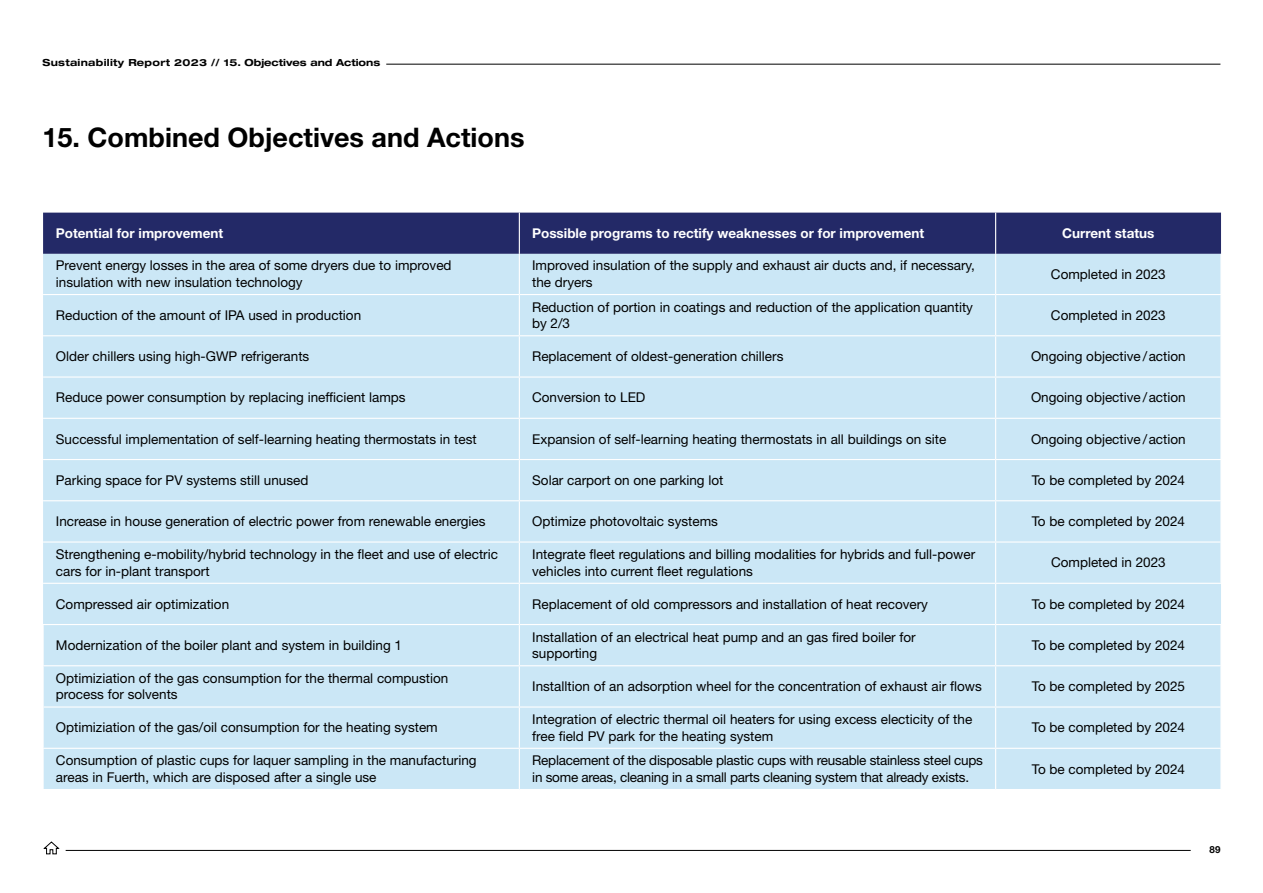
<style>
.page{position:relative;width:1263px;height:893px;background:#fff}
.page>*{position:absolute;margin:0;border:0;box-sizing:border-box;transform-origin:0 0}
.t1{font:700 27px "Helvetica Neue LT Std";color:#000}
.t2{font:13.5px/16.5px "Helvetica Neue LT Std";color:#000}
.t3{font:13.5px/16.5px "Helvetica Neue LT Std";letter-spacing:-.02em;color:#000}
.t4{font:700 13.5px "Helvetica Neue LT Std";color:#fff}
.t5{font:700 expanded 9.75px "Helvetica Neue LT Std";letter-spacing:.03em;color:#000}
.t6{font:700 9.75px "Helvetica Neue LT Std";color:#000}
</style>
<div class="page">
<div style="left:43px;top:213px;width:1178px;height:41px;background:#232967"></div>
<div style="left:43px;top:254px;width:1178px;height:535px;background:#cbe7f6"></div>
<hr style="left:519px;top:254px;width:1px;height:40px;background:#fff">
<hr style="left:996px;top:294px;width:225px;height:1px;background:#fff">
<hr style="left:996px;top:335px;width:225px;height:1px;background:#fff">
<hr style="left:996px;top:376px;width:225px;height:2px;background:#fff">
<hr style="left:996px;top:418px;width:225px;height:1px;background:#fff">
<hr style="left:996px;top:459px;width:225px;height:1px;background:#fff">
<hr style="left:996px;top:500px;width:225px;height:1px;background:#fff">
<hr style="left:996px;top:541px;width:225px;height:2px;background:#fff">
<hr style="left:43px;top:294px;width:476px;height:1px;background:#fff">
<hr style="left:519px;top:294px;width:477px;height:1px;background:#fff">
<hr style="left:519px;top:295px;width:1px;height:40px;background:#fff">
<hr style="left:43px;top:335px;width:476px;height:1px;background:#fff">
<hr style="left:519px;top:335px;width:477px;height:1px;background:#fff">
<hr style="left:519px;top:336px;width:1px;height:40px;background:#fff">
<hr style="left:43px;top:376px;width:476px;height:2px;background:#fff">
<hr style="left:519px;top:376px;width:477px;height:2px;background:#fff">
<hr style="left:519px;top:378px;width:1px;height:40px;background:#fff">
<hr style="left:43px;top:418px;width:476px;height:1px;background:#fff">
<hr style="left:519px;top:418px;width:477px;height:1px;background:#fff">
<hr style="left:519px;top:419px;width:1px;height:40px;background:#fff">
<hr style="left:43px;top:459px;width:476px;height:1px;background:#fff">
<hr style="left:519px;top:459px;width:477px;height:1px;background:#fff">
<hr style="left:519px;top:460px;width:1px;height:40px;background:#fff">
<hr style="left:43px;top:500px;width:476px;height:1px;background:#fff">
<hr style="left:519px;top:500px;width:477px;height:1px;background:#fff">
<hr style="left:519px;top:501px;width:1px;height:40px;background:#fff">
<hr style="left:43px;top:541px;width:476px;height:2px;background:#fff">
<hr style="left:519px;top:541px;width:477px;height:2px;background:#fff">
<hr style="left:519px;top:543px;width:1px;height:40px;background:#fff">
<hr style="left:519px;top:213px;width:1px;height:41px;background:#fff">
<hr style="left:995px;top:213px;width:1px;height:41px;background:#fff">
<hr style="left:43px;top:583px;width:476px;height:1px;background:#fff">
<hr style="left:519px;top:583px;width:477px;height:1px;background:#fff">
<hr style="left:995px;top:254px;width:1px;height:40px;background:#fff">
<hr style="left:1220px;top:254px;width:1px;height:40px;background:#fff">
<hr style="left:995px;top:295px;width:1px;height:40px;background:#fff">
<hr style="left:1220px;top:295px;width:1px;height:40px;background:#fff">
<hr style="left:995px;top:336px;width:1px;height:40px;background:#fff">
<hr style="left:1220px;top:336px;width:1px;height:40px;background:#fff">
<hr style="left:995px;top:378px;width:1px;height:40px;background:#fff">
<hr style="left:1220px;top:378px;width:1px;height:40px;background:#fff">
<hr style="left:995px;top:419px;width:1px;height:40px;background:#fff">
<hr style="left:1220px;top:419px;width:1px;height:40px;background:#fff">
<hr style="left:995px;top:460px;width:1px;height:40px;background:#fff">
<hr style="left:1220px;top:460px;width:1px;height:40px;background:#fff">
<hr style="left:995px;top:501px;width:1px;height:40px;background:#fff">
<hr style="left:1220px;top:501px;width:1px;height:40px;background:#fff">
<hr style="left:995px;top:543px;width:1px;height:40px;background:#fff">
<hr style="left:1220px;top:543px;width:1px;height:40px;background:#fff">
<hr style="left:996px;top:583px;width:225px;height:1px;background:#fff">
<hr style="left:519px;top:584px;width:1px;height:40px;background:#fff">
<hr style="left:995px;top:584px;width:1px;height:40px;background:#fff">
<hr style="left:43px;top:665px;width:476px;height:1px;background:#fff">
<hr style="left:519px;top:665px;width:477px;height:1px;background:#fff">
<hr style="left:996px;top:665px;width:225px;height:1px;background:#fff">
<hr style="left:43px;top:624px;width:476px;height:1px;background:#fff">
<hr style="left:43px;top:625px;width:1px;height:40px;background:#fff">
<hr style="left:519px;top:624px;width:477px;height:1px;background:#fff">
<hr style="left:519px;top:625px;width:1px;height:40px;background:#fff">
<hr style="left:996px;top:624px;width:225px;height:1px;background:#fff">
<hr style="left:995px;top:625px;width:1px;height:40px;background:#fff">
<hr style="left:1220px;top:625px;width:1px;height:40px;background:#fff">
<hr style="left:43px;top:666px;width:1px;height:40px;background:#fff">
<hr style="left:519px;top:666px;width:1px;height:40px;background:#fff">
<hr style="left:995px;top:666px;width:1px;height:40px;background:#fff">
<hr style="left:1220px;top:666px;width:1px;height:40px;background:#fff">
<hr style="left:43px;top:706px;width:476px;height:2px;background:#fff">
<hr style="left:43px;top:708px;width:1px;height:40px;background:#fff">
<hr style="left:519px;top:706px;width:477px;height:2px;background:#fff">
<hr style="left:519px;top:708px;width:1px;height:40px;background:#fff">
<hr style="left:996px;top:706px;width:225px;height:2px;background:#fff">
<hr style="left:995px;top:708px;width:1px;height:40px;background:#fff">
<hr style="left:1220px;top:708px;width:1px;height:40px;background:#fff">
<hr style="left:43px;top:748px;width:476px;height:1px;background:#fff">
<hr style="left:43px;top:749px;width:1px;height:40px;background:#fff">
<hr style="left:519px;top:748px;width:477px;height:1px;background:#fff">
<hr style="left:519px;top:749px;width:1px;height:40px;background:#fff">
<hr style="left:996px;top:748px;width:225px;height:1px;background:#fff">
<hr style="left:995px;top:749px;width:1px;height:40px;background:#fff">
<hr style="left:1220px;top:749px;width:1px;height:40px;background:#fff">
<hr style="left:386px;top:64px;width:834px;height:1px;background:#000">
<hr style="left:66px;top:850px;width:1125px;height:1px;background:#000">
<svg style="left:43px;top:841px;width:17px;height:14px"></svg>
<p class="t5" style="left:43px;top:57px;width:339px">Sustainability Report 2023 // 15. Objectives and Actions</p>
<h1 class="t1" style="left:43px;top:121px;width:483px">15. Combined Objectives and Actions</h1>
<p class="t4" style="left:56px;top:225px;width:169px">Potential for improvement</p>
<p class="t4" style="left:532px;top:225px;width:394px">Possible programs to rectify weaknesses or for improvement</p>
<p class="t4" style="left:1062px;top:225px;width:94px">Current status</p>
<p class="t2" style="left:56px;top:257px;width:397px">Prevent energy losses in the area of some dryers due to improved insulation with new insulation technology</p>
<p class="t2" style="left:532px;top:257px;width:444px">Improved insulation of the supply and exhaust air ducts and, if necessary, the dryers</p>
<p class="t2" style="left:1051px;top:265px;width:116px">Completed in 2023</p>
<p class="t2" style="left:56px;top:307px;width:307px">Reduction of the amount of IPA used in production</p>
<p class="t2" style="left:532px;top:298px;width:442px">Reduction of portion in coatings and reduction of the application quantity by 2/3</p>
<p class="t2" style="left:1051px;top:307px;width:116px">Completed in 2023</p>
<p class="t2" style="left:56px;top:348px;width:255px">Older chillers using high-GWP refrigerants</p>
<p class="t2" style="left:532px;top:348px;width:253px">Replacement of oldest-generation chillers</p>
<p class="t2" style="left:1031px;top:348px;width:156px">Ongoing objective /action</p>
<p class="t2" style="left:56px;top:389px;width:351px">Reduce power consumption by replacing inefficient lamps</p>
<p class="t2" style="left:532px;top:389px;width:115px">Conversion to LED</p>
<p class="t2" style="left:1031px;top:389px;width:156px">Ongoing objective /action</p>
<p class="t2" style="left:56px;top:430px;width:422px">Successful implementation of self-learning heating thermostats in test</p>
<p class="t2" style="left:532px;top:430px;width:416px">Expansion of self-learning heating thermostats in all buildings on site</p>
<p class="t2" style="left:1031px;top:430px;width:156px">Ongoing objective /action</p>
<p class="t2" style="left:56px;top:472px;width:254px">Parking space for PV systems still unused</p>
<p class="t2" style="left:532px;top:472px;width:193px">Solar carport on one parking lot</p>
<p class="t2" style="left:1032px;top:472px;width:155px">To be completed by 2024</p>
<p class="t2" style="left:56px;top:513px;width:431px">Increase in house generation of electric power from renewable energies</p>
<p class="t2" style="left:532px;top:513px;width:187px">Optimize photovoltaic systems</p>
<p class="t2" style="left:1032px;top:513px;width:155px">To be completed by 2024</p>
<p class="t2" style="left:56px;top:546px;width:444px">Strengthening e-mobility/hybrid technology in the fleet and use of electric cars for in-plant transport</p>
<p class="t2" style="left:532px;top:546px;width:445px">Integrate fleet regulations and billing modalities for hybrids and full-power vehicles into current fleet regulations</p>
<p class="t2" style="left:1051px;top:554px;width:116px">Completed in 2023</p>
<p class="t2" style="left:56px;top:595px;width:175px">Compressed air optimization</p>
<p class="t2" style="left:532px;top:595px;width:397px">Replacement of old compressors and installation of heat recovery</p>
<p class="t2" style="left:1032px;top:595px;width:155px">To be completed by 2024</p>
<p class="t2" style="left:56px;top:637px;width:348px">Modernization of the boiler plant and system in building 1</p>
<p class="t2" style="left:532px;top:628px;width:385px">Installation of an electrical heat pump and an gas fired boiler for supporting</p>
<p class="t2" style="left:1032px;top:637px;width:155px">To be completed by 2024</p>
<p class="t2" style="left:56px;top:670px;width:394px">Optimiziation of the gas consumption for the thermal compustion process for solvents</p>
<p class="t2" style="left:532px;top:678px;width:451px">Installtion of an adsorption wheel for the concentration of exhaust air flows</p>
<p class="t2" style="left:1032px;top:678px;width:155px">To be completed by 2025</p>
<p class="t2" style="left:56px;top:719px;width:383px">Optimiziation of the gas/oil consumption for the heating system</p>
<p class="t2" style="left:532px;top:711px;width:442px">Integration of electric thermal oil heaters for using excess electicity of the free field PV park for the heating system</p>
<p class="t2" style="left:1032px;top:719px;width:155px">To be completed by 2024</p>
<p class="t2" style="left:56px;top:752px;width:422px">Consumption of plastic cups for laquer sampling in the manufacturing areas in Fuerth, which are disposed after a single use</p>
<p class="t3" style="left:532px;top:752px;width:452px">Replacement of the disposable plastic cups with reusable stainless steel cups in some areas, cleaning in a small parts cleaning system that already exists.</p>
<p class="t2" style="left:1032px;top:760px;width:155px">To be completed by 2024</p>
<p class="t6" style="left:1209px;top:843px;width:13px">89</p>
</div>
